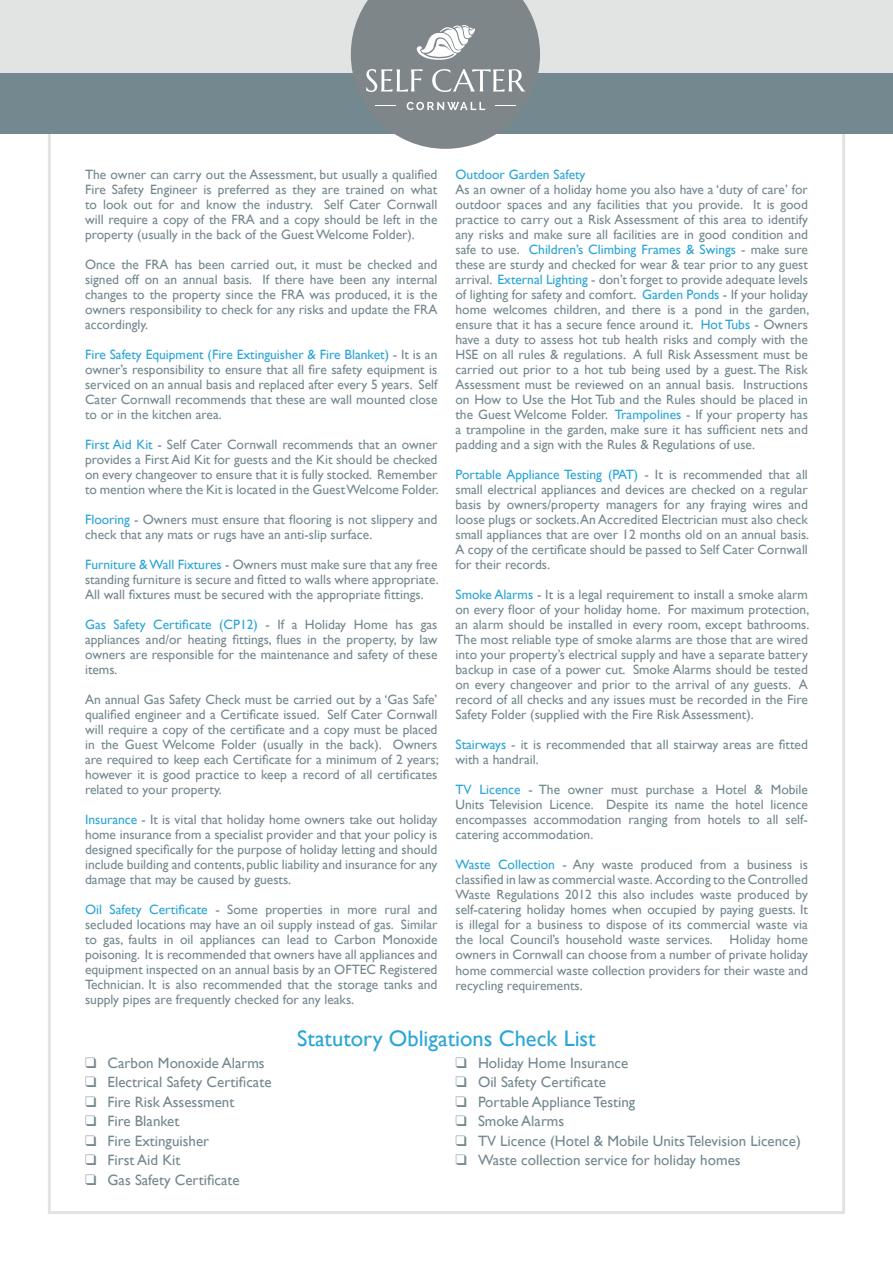
<style>
.page{position:relative;width:893px;height:1263px;background:#fff}
.page>*{position:absolute;margin:0;border:0;box-sizing:border-box;transform-origin:0 0}
.t1{font:22.5px "Gill Sans";color:#2ba5d8}
.t2{font:15px "Gill Sans";color:#74888f}
.t3{font:13.5px/15px "Gill Sans";color:#74888f;text-align:justify}
.t4{font:13.5px "Gill Sans";color:#2ba5d8}
.s1{color:#2ba5d8}
</style>
<div class="page">
<div style="left:48px;top:130px;width:797px;height:1084px;background:#fff;border:3px solid #e2e4e4"></div>
<div style="left:0;top:68px;width:893px;height:66px;background:#74888f"></div>
<div style="left:0;top:0;width:893px;height:72px;background:#e2e4e4"></div>
<svg style="left:351px;top:0;width:189px;height:149px"></svg>
<p class="t3" style="left:85px;top:168px;width:354px">The owner can carry out the Assessment, but usually a qualified Fire Safety Engineer is preferred as they are trained on what to look out for and know the industry. Self Cater Cornwall will require a copy of the FRA and a copy should be left in the property (usually in the back of the Guest Welcome Folder).</p>
<p class="t3" style="left:85px;top:258px;width:354px">Once the FRA has been carried out, it must be checked and signed off on an annual basis. If there have been any internal changes to the property since the FRA was produced, it is the owners responsibility to check for any risks and update the FRA accordingly.</p>
<p class="t3" style="left:85px;top:348px;width:354px"><span class="s1">Fire Safety Equipment (Fire Extinguisher &amp; Fire Blanket)</span> - It is an owner’s responsibility to ensure that all fire safety equipment is serviced on an annual basis and replaced after every 5 years. Self Cater Cornwall recommends that these are wall mounted close to or in the kitchen area.</p>
<p class="t3" style="left:85px;top:438px;width:355px"><span class="s1">First Aid Kit</span> - Self Cater Cornwall recommends that an owner provides a First Aid Kit for guests and the Kit should be checked on every changeover to ensure that it is fully stocked. Remember to mention where the Kit is located in the Guest Welcome Folder.</p>
<p class="t3" style="left:85px;top:513px;width:354px"><span class="s1">Flooring</span> - Owners must ensure that flooring is not slippery and check that any mats or rugs have an anti-slip surface.</p>
<p class="t3" style="left:85px;top:558px;width:355px"><span class="s1">Furniture &amp; Wall Fixtures</span> - Owners must make sure that any free standing furniture is secure and fitted to walls where appropriate.<br>All wall fixtures must be secured with the appropriate fittings.</p>
<p class="t3" style="left:85px;top:618px;width:354px"><span class="s1">Gas Safety Certificate (CP12)</span> - If a Holiday Home has gas appliances and/or heating fittings, flues in the property, by law owners are responsible for the maintenance and safety of these items.</p>
<p class="t3" style="left:85px;top:693px;width:355px">An annual Gas Safety Check must be carried out by a ‘Gas Safe’ qualified engineer and a Certificate issued. Self Cater Cornwall will require a copy of the certificate and a copy must be placed in the Guest Welcome Folder (usually in the back). Owners are required to keep each Certificate for a minimum of 2 years; however it is good practice to keep a record of all certificates related to your property.</p>
<p class="t3" style="left:85px;top:813px;width:354px"><span class="s1">Insurance</span> - It is vital that holiday home owners take out holiday home insurance from a specialist provider and that your policy is designed specifically for the purpose of holiday letting and should include building and contents, public liability and insurance for any damage that may be caused by guests.</p>
<p class="t3" style="left:85px;top:903px;width:354px"><span class="s1">Oil Safety Certificate</span> - Some properties in more rural and secluded locations may have an oil supply instead of gas. Similar to gas, faults in oil appliances can lead to Carbon Monoxide poisoning. It is recommended that owners have all appliances and equipment inspected on an annual basis by an OFTEC Registered Technician. It is also recommended that the storage tanks and supply pipes are frequently checked for any leaks.</p>
<p class="t4" style="left:455px;top:167px;width:132px">Outdoor Garden Safety</p>
<p class="t3" style="left:455px;top:183px;width:355px">As an owner of a holiday home you also have a ‘duty of care’ for outdoor spaces and any facilities that you provide. It is good practice to carry out a Risk Assessment of this area to identify any risks and make sure all facilities are in good condition and safe to use. <span class="s1">Children’s Climbing Frames &amp; Swings</span> - make sure these are sturdy and checked for wear &amp; tear prior to any guest arrival. <span class="s1">External Lighting</span> - don’t forget to provide adequate levels of lighting for safety and comfort. <span class="s1">Garden Ponds</span> - If your holiday home welcomes children, and there is a pond in the garden, ensure that it has a secure fence around it. <span class="s1">Hot Tubs</span> - Owners have a duty to assess hot tub health risks and comply with the HSE on all rules &amp; regulations. A full Risk Assessment must be carried out prior to a hot tub being used by a guest. The Risk Assessment must be reviewed on an annual basis. Instructions on How to Use the Hot Tub and the Rules should be placed in the Guest Welcome Folder. <span class="s1">Trampolines</span> - If your property has a trampoline in the garden, make sure it has sufficient nets and padding and a sign with the Rules &amp; Regulations of use.</p>
<p class="t3" style="left:455px;top:468px;width:355px"><span class="s1">Portable Appliance Testing (PAT)</span> - It is recommended that all small electrical appliances and devices are checked on a regular basis by owners/property managers for any fraying wires and loose plugs or sockets.An Accredited Electrician must also check small appliances that are over 12 months old on an annual basis.<br>A copy of the certificate should be passed to Self Cater Cornwall for their records.</p>
<p class="t3" style="left:455px;top:587px;width:355px"><span class="s1">Smoke Alarms</span> - It is a legal requirement to install a smoke alarm on every floor of your holiday home. For maximum protection, an alarm should be installed in every room, except bathrooms.<br>The most reliable type of smoke alarms are those that are wired into your property’s electrical supply and have a separate battery backup in case of a power cut. Smoke Alarms should be tested on every changeover and prior to the arrival of any guests. A record of all checks and any issues must be recorded in the Fire Safety Folder (supplied with the Fire Risk Assessment).</p>
<p class="t3" style="left:455px;top:737px;width:354px"><span class="s1">Stairways</span> - it is recommended that all stairway areas are fitted with a handrail.</p>
<p class="t3" style="left:455px;top:782px;width:354px"><span class="s1">TV Licence</span> - The owner must purchase a Hotel &amp; Mobile Units Television Licence. Despite its name the hotel licence encompasses accommodation ranging from hotels to all self&shy;catering accommodation.</p>
<p class="t3" style="left:455px;top:857px;width:354px"><span class="s1">Waste Collection</span> - Any waste produced from a business is classified in law as commercial waste. According to the Controlled Waste Regulations 2012 this also includes waste produced by self-catering holiday homes when occupied by paying guests. It is illegal for a business to dispose of its commercial waste via the local Council’s household waste services. Holiday home owners in Cornwall can choose from a number of private holiday home commercial waste collection providers for their waste and recycling requirements.</p>
<p class="t2" style="left:85px;top:1054px;width:181px">❑ Carbon Monoxide Alarms</p>
<p class="t2" style="left:85px;top:1073px;width:188px">❑ Electrical Safety Certificate</p>
<p class="t2" style="left:85px;top:1093px;width:151px">❑ Fire Risk Assessment</p>
<p class="t2" style="left:85px;top:1112px;width:96px">❑ Fire Blanket</p>
<p class="t2" style="left:85px;top:1132px;width:126px">❑ Fire Extinguisher</p>
<p class="t2" style="left:85px;top:1151px;width:97px">❑ First Aid Kit</p>
<p class="t2" style="left:85px;top:1171px;width:156px">❑ Gas Safety Certificate</p>
<p class="t1" style="left:297px;top:1025px;width:300px">Statutory Obligations Check List</p>
<p class="t2" style="left:455px;top:1054px;width:174px">❑ Holiday Home Insurance</p>
<p class="t2" style="left:455px;top:1073px;width:152px">❑ Oil Safety Certificate</p>
<p class="t2" style="left:455px;top:1093px;width:181px">❑ Portable Appliance Testing</p>
<p class="t2" style="left:455px;top:1112px;width:110px">❑ Smoke Alarms</p>
<p class="t2" style="left:455px;top:1132px;width:347px">❑ TV Licence (Hotel &amp; Mobile Units Television Licence)</p>
<p class="t2" style="left:455px;top:1151px;width:287px">❑ Waste collection service for holiday homes</p>
</div>
